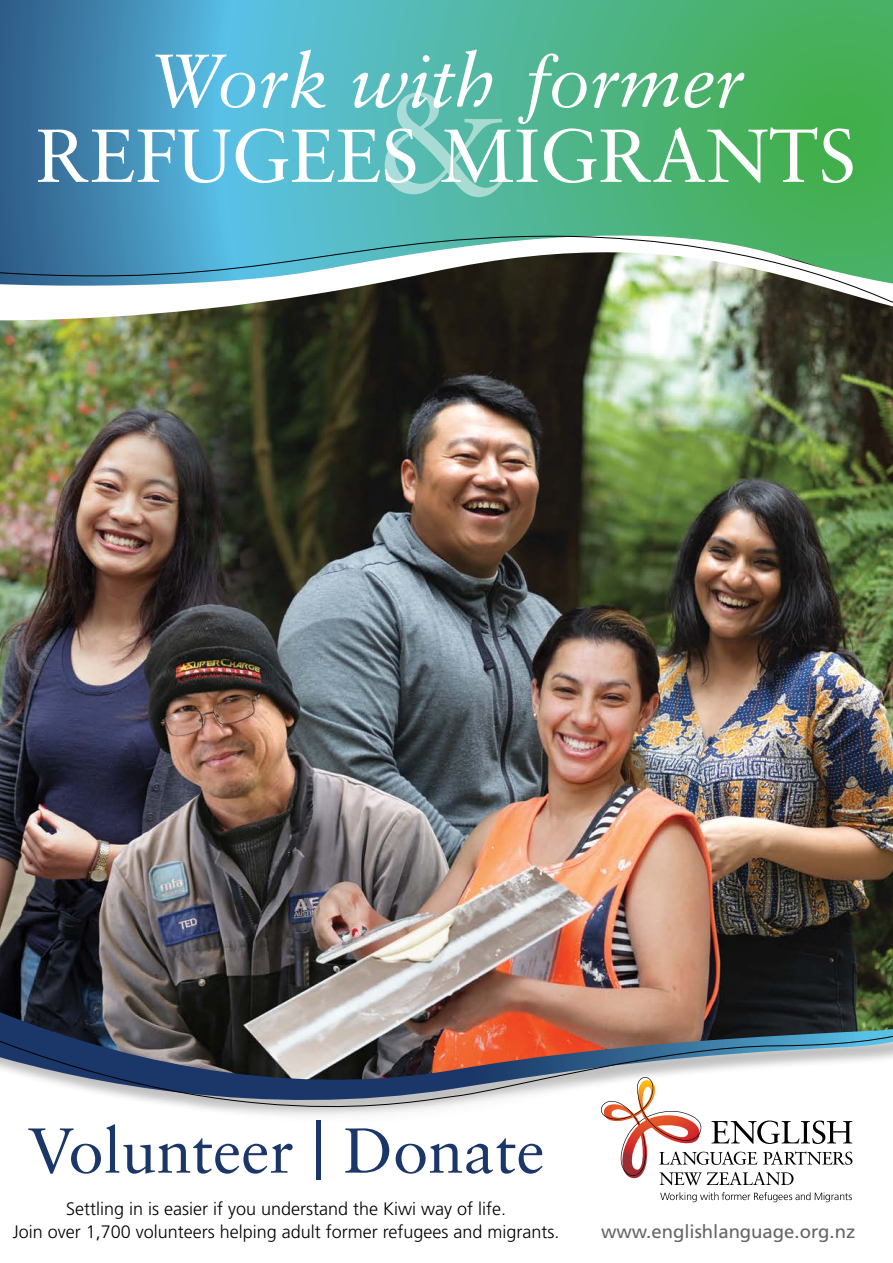
<style>
.page{position:relative;width:893px;height:1263px;background:#fff}
.page>*{position:absolute;margin:0;border:0;box-sizing:border-box;transform-origin:0 0}
.t1{font:75px/75px "Sabon MC";color:#fff;text-align:center}
.t2{font:63.45px "Sabon MC";color:#1b3668}
.t3{font:18.6px "Frutiger";color:#636466}
.t4{font:300 18px/22.5px "Frutiger";color:#000;text-align:center}
.s1{font-style:italic}
.s2{font-family:"Sabon";font-style:italic}
.s3{font-size:141.45px}
.s4{font-size:76.2px}
</style>
<div class="page">
<img style="left:0;top:362px;width:893px;height:610px">
<svg style="left:0;top:0;width:893px;height:204px;background:#4bab9a"></svg>
<img style="left:0;top:204px;width:893px;height:158px">
<div style="left:0;top:972px;width:893px;height:165px;background:#000;opacity:.25"></div>
<img style="left:0;top:1002px;width:893px;height:135px">
<svg style="left:600px;top:1076px;width:252px;height:109px"></svg>
<svg style="left:660px;top:1192px;width:192px;height:10px"></svg>
<h1 class="t1" style="left:35px;top:43px;width:822px"><span class="s1">Work with</span> <span class="s2">ƒ</span><span class="s1">ormer<br></span>REFUGEES <span class="s3">&amp;</span>MIGRANTS</h1>
<h2 class="t2" style="left:28px;top:1113px;width:518px">VOLUNTEER <span class="s4">|</span> DONATE</h2>
<p class="t4" style="left:13px;top:1198px;width:548px">Settling in is easier if you understand the Kiwi way of life.<br>Join over 1,700 volunteers helping adult former refugees and migrants.</p>
<p class="t3" style="left:601px;top:1220px;width:256px">www.englishlanguage.org.nz</p>
</div>
